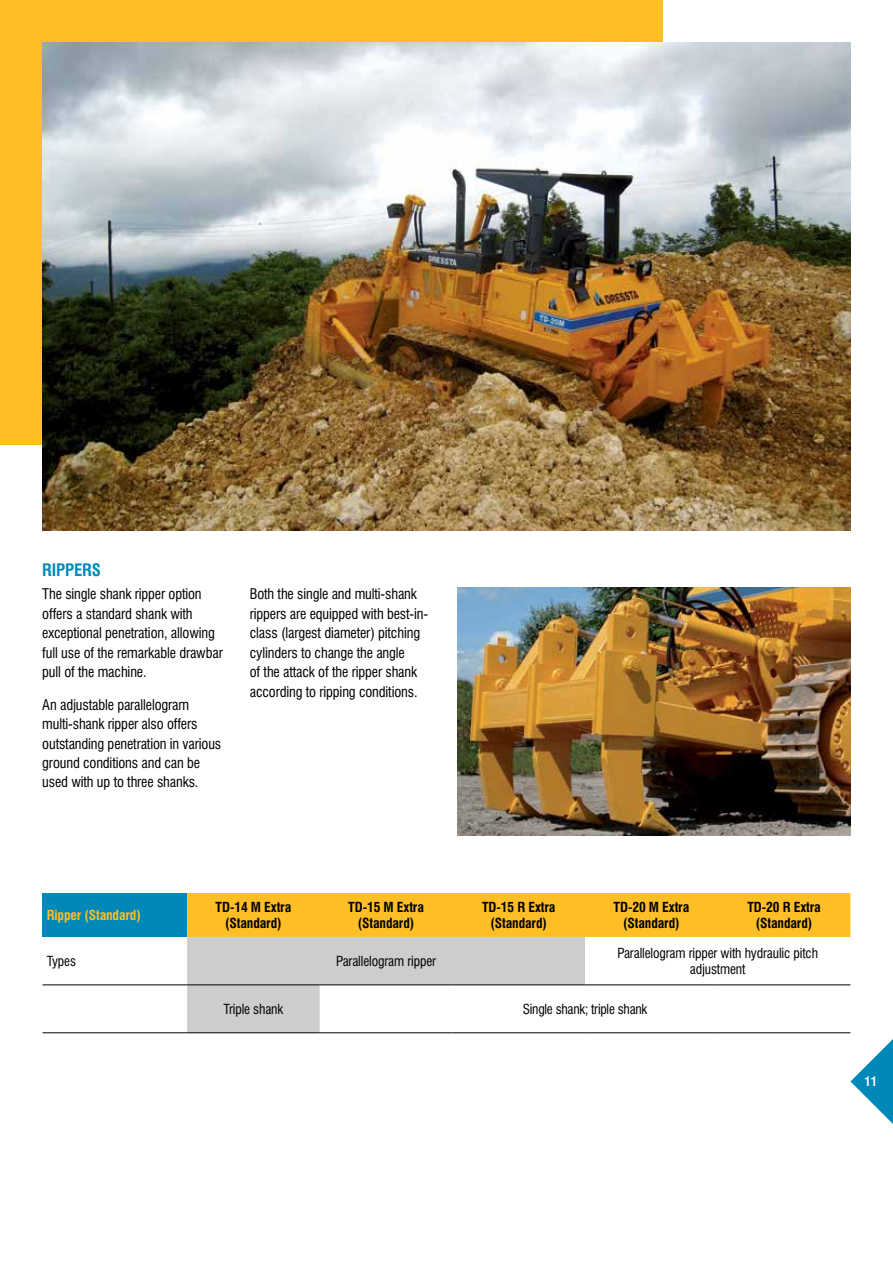
<style>
.page{position:relative;width:893px;height:1263px;background:#fff}
.page>*{position:absolute;margin:0;border:0;box-sizing:border-box;transform-origin:0 0}
.t1{font:700 15.75px "Swis 721 Cn PL";letter-spacing:-.01em;color:#0088b9}
.t2{font:13.5px/19.5px "Swis 721 Cn PL";letter-spacing:-.01em;color:#000}
.t3{font:700 12.75px/15.8px "Swis 721 Cn PL";letter-spacing:-.01em;color:#000;text-align:center}
.t4{font:12.75px/15.8px "Swis 721 Cn PL";letter-spacing:-.01em;color:#000;text-align:center}
.t5{font:700 12.75px "Swis 721 Cn PL";letter-spacing:-.01em;color:#febe26}
.t6{font:700 12px "Swis 721 Cn PL";color:#fff}
</style>
<div class="page">
<div style="left:0;top:0;width:662px;height:444px;background:#febe26"></div>
<img style="left:43px;top:43px;width:807px;height:487px">
<div style="left:43px;top:893px;width:144px;height:44px;background:#0088b9"></div>
<hr style="left:43px;top:984px;width:144px;height:1px;background:#000">
<hr style="left:43px;top:1032px;width:144px;height:1px;background:#000">
<img style="left:457px;top:588px;width:393px;height:247px">
<svg style="left:187px;top:893px;width:706px;height:231px"></svg>
<p class="t1" style="left:42px;top:559px;width:60px">RIPPERS</p>
<p class="t2" style="left:42px;top:584px;width:182px">The single shank ripper option offers a standard shank with exceptional penetration, allowing full use of the remarkable drawbar pull of the machine.</p>
<p class="t2" style="left:42px;top:694px;width:181px">An adjustable parallelogram multi-shank ripper also offers outstanding penetration in various ground conditions and can be used with up to three shanks.</p>
<p class="t2" style="left:250px;top:584px;width:180px">Both the single and multi-shank rippers are equipped with best-in&shy;class (largest diameter) pitching cylinders to change the angle<br>of the attack of the ripper shank according to ripping conditions.</p>
<p class="t5" style="left:47px;top:907px;width:96px">Ripper (Standard)</p>
<p class="t3" style="left:216px;top:899px;width:77px">TD-14 M Extra (Standard)</p>
<p class="t3" style="left:348px;top:899px;width:77px">TD-15 M Extra (Standard)</p>
<p class="t3" style="left:482px;top:899px;width:75px">TD-15 R Extra (Standard)</p>
<p class="t3" style="left:614px;top:899px;width:77px">TD-20 M Extra (Standard)</p>
<p class="t3" style="left:747px;top:899px;width:75px">TD-20 R Extra (Standard)</p>
<p class="t4" style="left:47px;top:953px;width:31px">Types</p>
<p class="t4" style="left:336px;top:953px;width:102px">Parallelogram ripper</p>
<p class="t4" style="left:617px;top:945px;width:202px">Parallelogram ripper with hydraulic pitch adjustment</p>
<p class="t4" style="left:223px;top:1001px;width:61px">Triple shank</p>
<p class="t4" style="left:523px;top:1001px;width:126px">Single shank; triple shank</p>
<p class="t6" style="left:864px;top:1074px;width:14px">11</p>
</div>
